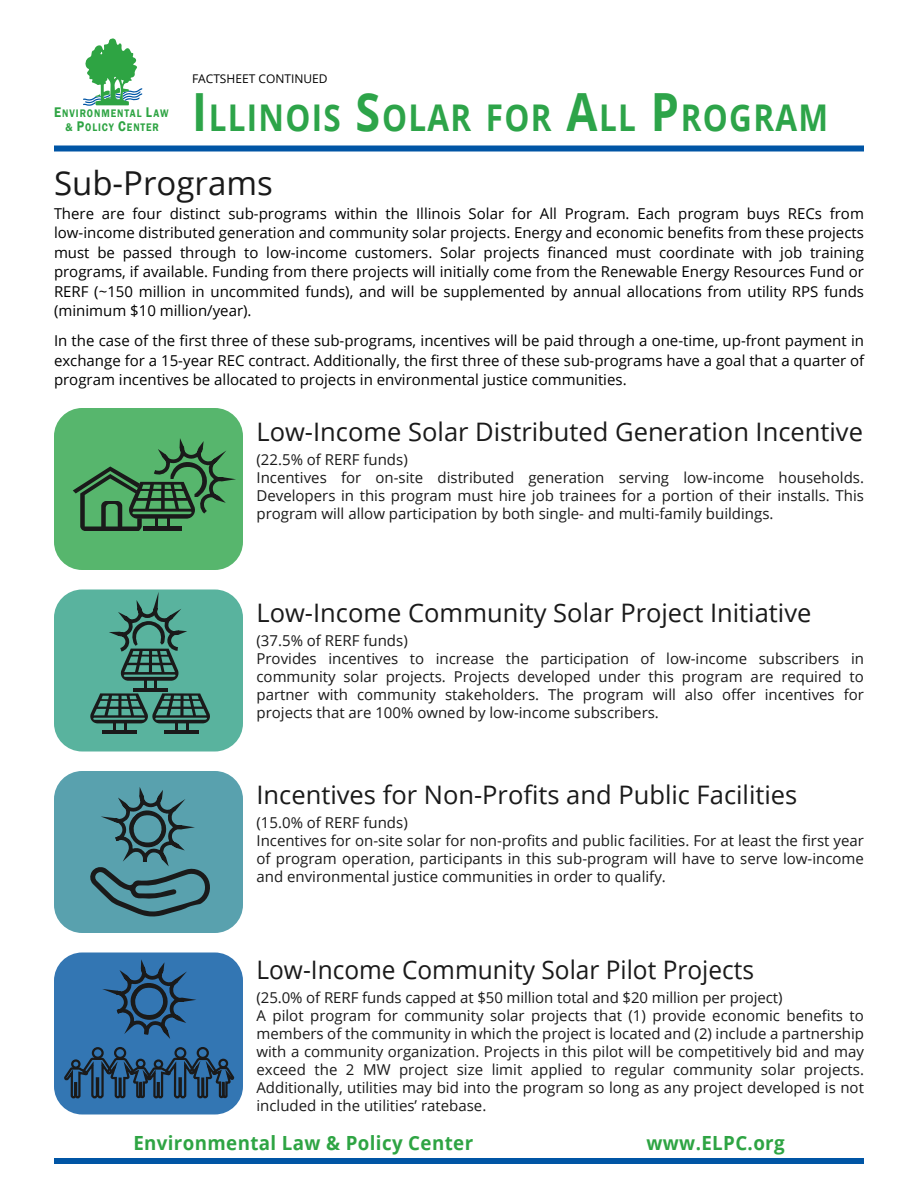
<style>
.page{position:relative;width:918px;height:1188px;background:#fff}
.page>*{position:absolute;margin:0;border:0;box-sizing:border-box;transform-origin:0 0}
.t1{font:700 36.9px "Open Sans";letter-spacing:.04em;color:#2da449;scale:.85 1}
.t2{font:33px "Open Sans";color:#1a1a1a}
.t3{font:25.5px "Open Sans";color:#1a1a1a}
.t4{font:25.5px "Open Sans";color:#1a1a1a;scale:.96 1}
.t5{font:700 19.5px "Open Sans";letter-spacing:.02em;color:#2ea443;scale:.96 1}
.t6{font:15px/18px "Open Sans";color:#1a1a1a}
.t7{font:15px/19.5px "Open Sans";color:#000;text-align:justify;scale:.96 1}
.t8{font:15px/19.5px "Open Sans";color:#000;text-align:justify}
.t9{font:12px "Open Sans";color:#000}
.t10{font:600 11.25px/13.8px "Franklin Gothic";letter-spacing:.09em;color:#2ea443;text-align:center;scale:.86 1}
.s1{font-size:14.4px}
.s2{font-size:52.65px}
</style>
<div class="page">
<div style="left:54px;top:408px;width:189px;height:162px;background:#57b66d;border-radius:28px"></div>
<div style="left:54px;top:590px;width:189px;height:162px;background:#59b39e;border-radius:28px"></div>
<div style="left:54px;top:771px;width:189px;height:162px;background:#59a1ae;border-radius:28px"></div>
<div style="left:54px;top:952px;width:189px;height:162px;background:#3376b3;border-radius:28px"></div>
<svg style="left:83px;top:38px;width:59px;height:68px"></svg>
<svg style="left:73px;top:438px;width:163px;height:93px"></svg>
<hr style="left:103px;top:730px;width:34px;height:4px;background:#1a1a1a">
<hr style="left:165px;top:730px;width:34px;height:3px;background:#1a1a1a">
<svg style="left:89px;top:589px;width:123px;height:142px"></svg>
<svg style="left:90px;top:787px;width:120px;height:130px"></svg>
<svg style="left:63px;top:954px;width:173px;height:145px"></svg>
<div style="left:54px;top:146px;width:810px;height:6px;background:#0055a5"></div>
<div style="left:54px;top:1158px;width:810px;height:6px;background:#0055a5"></div>
<p class="t10" style="left:54px;top:107px;width:135px"><span class="s1">E</span>NVIRONMENTAL <span class="s1">L</span>AW &amp; <span class="s1">P</span>OLICY <span class="s1">C</span>ENTER</p>
<p class="t9" style="left:192px;top:70px;width:137px">FACTSHEET CONTINUED</p>
<h1 class="t1" style="left:192px;top:92px;width:750px"><span class="s2">I</span>LLINOIS <span class="s2">S</span>OLAR FOR <span class="s2">A</span>LL <span class="s2">P</span>ROGRAM</h1>
<h2 class="t2" style="left:54px;top:160px;width:220px">Sub-Programs</h2>
<p class="t7" style="left:54px;top:203px;width:845px">There are four distinct sub-programs within the Illinois Solar for All Program. Each program buys RECs from low-income distributed generation and community solar projects. Energy and economic benefits from these projects must be passed through to low-income customers. Solar projects financed must coordinate with job training programs, if available. Funding from there projects will initially come from the Renewable Energy Resources Fund or RERF (~150 million in uncommited funds), and will be supplemented by annual allocations from utility RPS funds (minimum $10 million/year).</p>
<p class="t8" style="left:54px;top:331px;width:812px">In the case of the first three of these sub-programs, incentives will be paid through a one-time, up-front payment in exchange for a 15-year REC contract. Additionally, the first three of these sub-programs have a goal that a quarter of program incentives be allocated to projects in environmental justice communities.</p>
<h3 class="t3" style="left:256px;top:414px;width:608px">Low-Income Solar Distributed Generation Incentive</h3>
<p class="t6" style="left:256px;top:450px;width:609px">(22.5% of RERF funds)<br>Incentives for on-site distributed generation serving low-income households.<br>Developers in this program must hire job trainees for a portion of their installs. This program will allow participation by both single- and multi-family buildings.</p>
<h3 class="t3" style="left:256px;top:596px;width:556px">Low-Income Community Solar Project Initiative</h3>
<p class="t6" style="left:256px;top:632px;width:609px">(37.5% of RERF funds)<br>Provides incentives to increase the participation of low-income subscribers in community solar projects. Projects developed under this program are required to partner with community stakeholders. The program will also offer incentives for projects that are 100% owned by low-income subscribers.</p>
<h3 class="t3" style="left:256px;top:777px;width:542px">Incentives for Non-Profits and Public Facilities</h3>
<p class="t6" style="left:256px;top:813px;width:609px">(15.0% of RERF funds)<br>Incentives for on-site solar for non-profits and public facilities. For at least the first year of program operation, participants in this sub-program will have to serve low-income and environmental justice communities in order to qualify.</p>
<h3 class="t4" style="left:256px;top:953px;width:520px">Low-Income Community Solar Pilot Projects</h3>
<p class="t6" style="left:256px;top:989px;width:609px">(25.0% of RERF funds capped at $50 million total and $20 million per project)<br>A pilot program for community solar projects that (1) provide economic benefits to members of the community in which the project is located and (2) include a partnership with a community organization. Projects in this pilot will be competitively bid and may exceed the 2 MW project size limit applied to regular community solar projects.<br>Additionally, utilities may bid into the program so long as any project developed is not included in the utilities’ ratebase.</p>
<h3 class="t5" style="left:133px;top:1129px;width:355px">Environmental Law &amp; Policy Center</h3>
<h3 class="t5" style="left:647px;top:1129px;width:146px">www.ELPC.org</h3>
</div>
